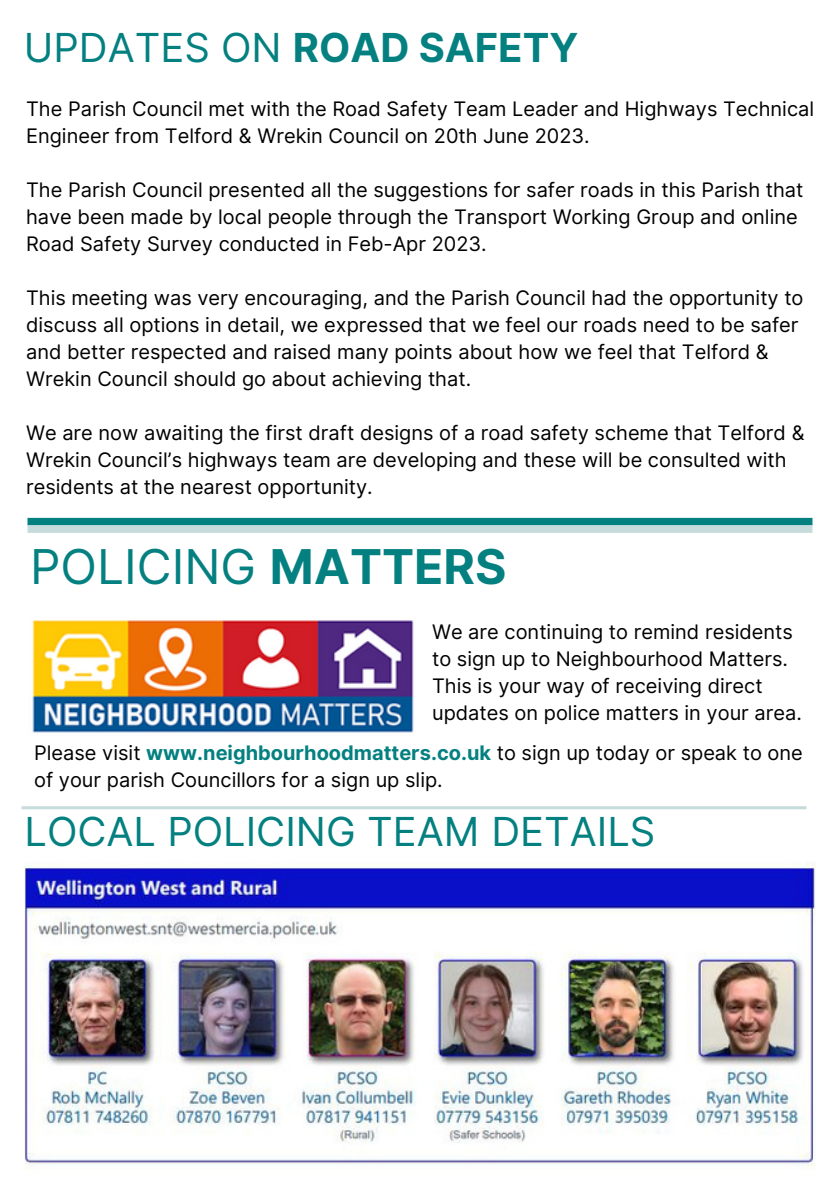
<style>
.page{position:relative;width:839px;height:1191px;background:#fff}
.page>*{position:absolute;margin:0;border:0;box-sizing:border-box;transform-origin:0 0}
.t1{font:48px "Inter";color:#048080}
.t2{font:40px "Inter";color:#048080}
.t3{font:700 40px "Inter";color:#048080}
.t4{font:20px/27px "Inter";color:#000}
.s1{font-weight:400}
.s2{font-weight:700}
.s3{font-weight:700;color:#048080}
</style>
<div class="page">
<img style="left:25px;top:863px;width:790px;height:307px">
<img style="left:32px;top:620px;width:382px;height:113px">
<hr style="left:22px;top:806px;width:784px;height:3px;background:#c6dbdb">
<div style="left:27px;top:518px;width:785px;height:7px;background:#048080"></div>
<div style="left:27px;top:525px;width:785px;height:8px;background:#c6dbdb"></div>
<p class="t3" style="left:24px;top:24px;width:556px"><span class="s1">UPDATES ON</span> ROAD SAFETY</p>
<p class="t4" style="left:26px;top:96px;width:789px">The Parish Council met with the Road Safety Team Leader and Highways Technical<br>Engineer from Telford &amp; Wrekin Council on 20th June 2023.</p>
<p class="t4" style="left:26px;top:177px;width:778px">The Parish Council presented all the suggestions for safer roads in this Parish that have been made by local people through the Transport Working Group and online<br>Road Safety Survey conducted in Feb-Apr 2023.</p>
<p class="t4" style="left:26px;top:285px;width:779px">This meeting was very encouraging, and the Parish Council had the opportunity to discuss all options in detail, we expressed that we feel our roads need to be safer and better respected and raised many points about how we feel that Telford &amp; Wrekin Council should go about achieving that.</p>
<p class="t4" style="left:26px;top:420px;width:779px">We are now awaiting the first draft designs of a road safety scheme that Telford &amp;<br>Wrekin Council’s highways team are developing and these will be consulted with residents at the nearest opportunity.</p>
<p class="t1" style="left:30px;top:537px;width:478px">POLICING <span class="s2">MATTERS</span></p>
<p class="t4" style="left:432px;top:618px;width:371px">We are continuing to remind residents to sign up to Neighbourhood Matters.<br>This is your way of receiving direct updates on police matters in your area.</p>
<p class="t4" style="left:34px;top:739px;width:770px">Please visit <span class="s3">www.neighbourhoodmatters.co.uk</span> to sign up today or speak to one of your parish Councillors for a sign up slip.</p>
<p class="t2" style="left:25px;top:807px;width:632px">LOCAL POLICING TEAM DETAILS</p>
</div>
